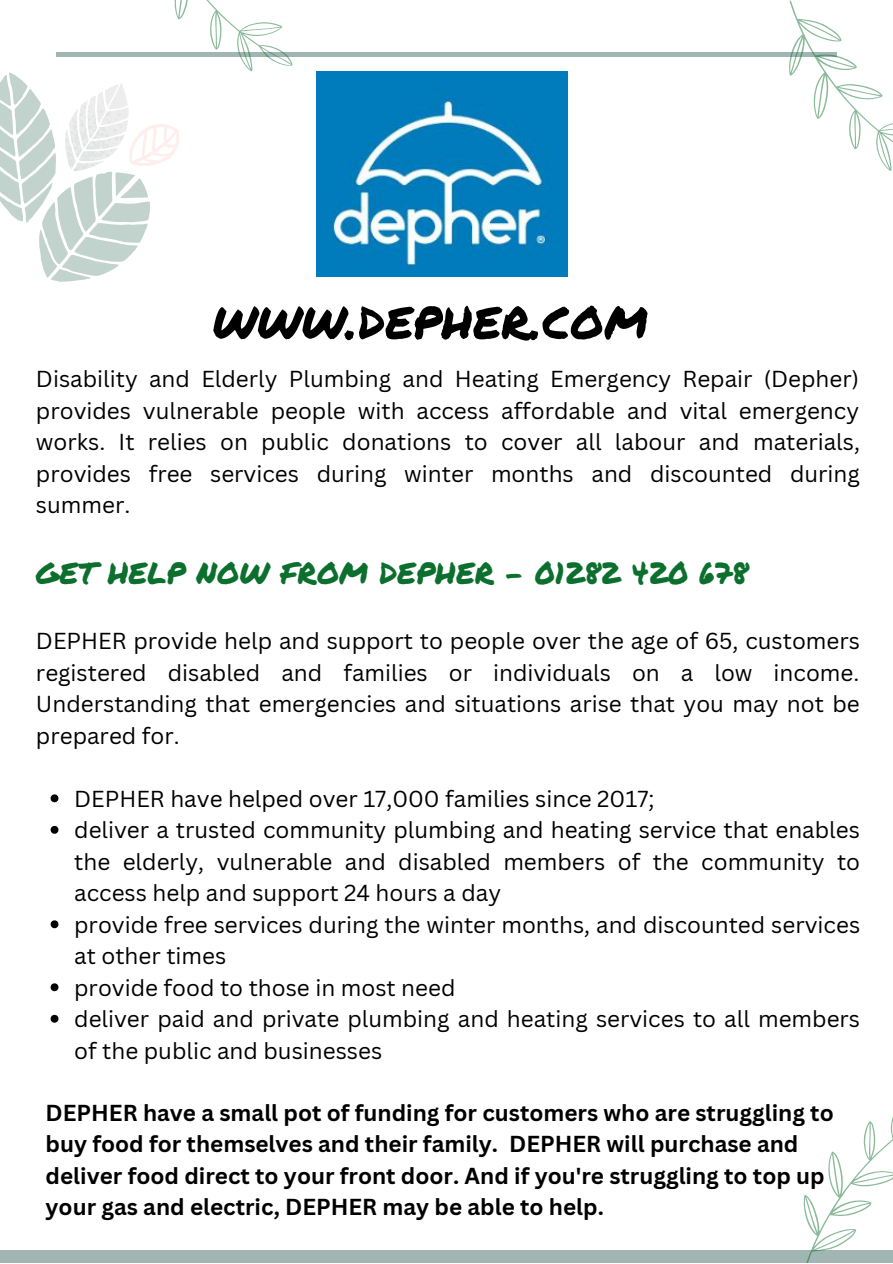
<style>
.page{position:relative;width:893px;height:1264px;background:#fff}
.page>*{position:absolute;margin:0;border:0;box-sizing:border-box;transform-origin:0 0}
.t1{font:54px "Permanent Marker";color:#000}
.t2{font:30px "Permanent Marker";color:#0c6f2e}
.t3{font:22.5px/31.5px "Canva Sans";color:#000;text-align:justify}
.t4{font:700 22.5px/31.5px "Canva Sans";color:#000}
</style>
<div class="page">
<div style="left:0;top:1250px;width:892px;height:12px;background:#a1b5b3"></div>
<hr style="left:56px;top:53px;width:780px;height:4px;background:#a1b5b3">
<svg style="left:788px;top:0;width:104px;height:171px"></svg>
<svg style="left:803px;top:1120px;width:89px;height:142px"></svg>
<img style="left:317px;top:72px;width:250px;height:204px">
<svg style="left:51px;top:794px;width:7px;height:8px"></svg>
<svg style="left:51px;top:825px;width:7px;height:8px"></svg>
<svg style="left:51px;top:920px;width:7px;height:8px"></svg>
<svg style="left:51px;top:983px;width:7px;height:8px"></svg>
<svg style="left:51px;top:1014px;width:7px;height:8px"></svg>
<svg style="left:0;top:0;width:292px;height:282px"></svg>
<h1 class="t1" style="left:212px;top:279px;width:437px">www.depher.com</h1>
<p class="t3" style="left:36px;top:363px;width:825px">Disability and Elderly Plumbing and Heating Emergency Repair (Depher) provides vulnerable people with access affordable and vital emergency works. It relies on public donations to cover all labour and materials, provides free services during winter months and discounted during summer.</p>
<h2 class="t2" style="left:36px;top:551px;width:713px">GET HELP NOW FROM DEPHER - 01282 420 678</h2>
<p class="t3" style="left:36px;top:625px;width:825px">DEPHER provide help and support to people over the age of 65, customers registered disabled and families or individuals on a low income.<br>Understanding that emergencies and situations arise that you may not be prepared for.</p>
<p class="t3" style="left:74px;top:782px;width:787px;text-align:left">DEPHER have helped over 17,000 families since 2017;<br>deliver a trusted community plumbing and heating service that enables the elderly, vulnerable and disabled members of the community to access help and support 24 hours a day<br>provide free services during the winter months, and discounted services at other times<br>provide food to those in most need<br>deliver paid and private plumbing and heating services to all members of the public and businesses</p>
<p class="t4" style="left:46px;top:1096px;width:789px">DEPHER have a small pot of funding for customers who are struggling to buy food for themselves and their family. DEPHER will purchase and deliver food direct to your front door. And if you're struggling to top up your gas and electric, DEPHER may be able to help.</p>
</div>
